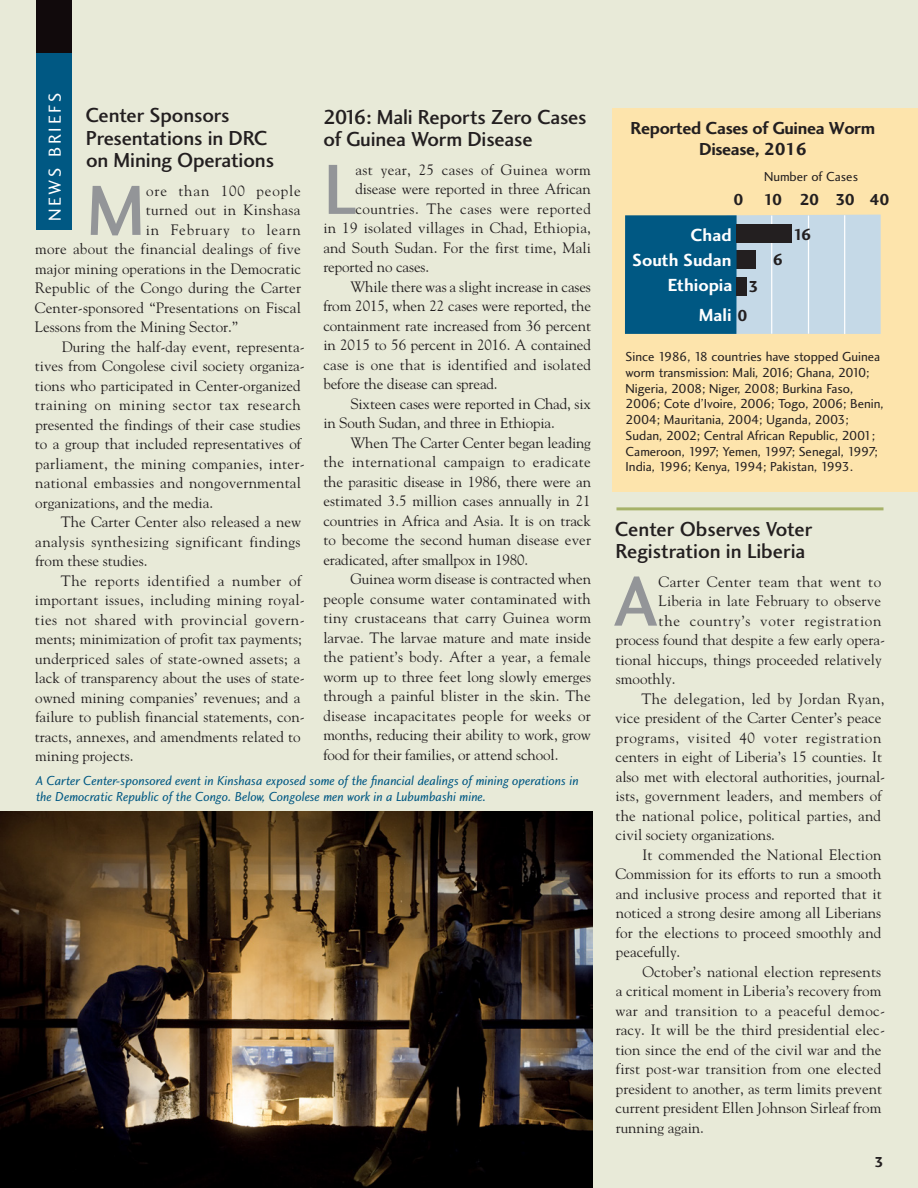
<style>
.page{position:relative;width:918px;height:1188px;background:#e8ead8}
.page>*{position:absolute;margin:0;border:0;box-sizing:border-box;transform-origin:0 0}
.New_Body{font:73.5px "Charlotte Sans Medium Plain";color:#939598}
.News_Brief_Head{font:21px/22.5px "Charlotte Sans Medium Plain";letter-spacing:-.005em;color:#231f20}
.t1{font:18.15px "Charlotte Sans Bold Plain";color:#fff}
.Subhead{font:18px/21px "Charlotte Sans Bold Plain";letter-spacing:-.02em;color:#231f20;text-align:center}
.t2{font:18px "Charlotte Sans Book Plain";letter-spacing:.15em;color:#fff}
.t3{font:16.5px "Charlotte Sans Bold Plain";letter-spacing:-.04em;color:#231f20}
.New_Body-2{font:15px/19.5px "Goudy";letter-spacing:.005em;color:#231f20;text-align:justify}
.New_Body-3{font:15px "Goudy";letter-spacing:.025em;color:#231f20}
.New_Body-4{font:15px "Goudy";letter-spacing:.05em;color:#231f20}
.New_Body-5{font:15px "Goudy";letter-spacing:.03em;color:#231f20}
.New_Body-6{font:15px "Goudy";letter-spacing:.065em;color:#231f20}
.New_Body-7{font:15px "Goudy";letter-spacing:.06em;color:#231f20}
.t4{font:15px "Charlotte Sans Bold Plain";color:#231f20}
.Blue_Box_Copy{font:13.5px/15.8px "Charlotte Sans Book Plain";color:#231f20}
.New_Caption{font:13.5px/16.2px "Charlotte Sans Book Italic Plain";color:#005883}
.s1{font-size:16.5px;color:#231f20}
</style>
<div class="page">
<div style="left:613px;top:108px;width:305px;height:383px;background:#fde4ac"></div>
<div style="left:36px;top:0;width:36px;height:63px;background:#110a0c"></div>
<div style="left:36px;top:53px;width:36px;height:177px;background:#005883"></div>
<hr style="left:616px;top:507px;width:268px;height:3px;background:#a6b268">
<img style="left:0;top:812px;width:592px;height:376px">
<div style="left:737px;top:215px;width:144px;height:119px;background:#c5d9e7"></div>
<hr style="left:808px;top:216px;width:1px;height:118px;background:#fff">
<hr style="left:771px;top:216px;width:1px;height:118px;background:#fff">
<hr style="left:844px;top:215px;width:1px;height:119px;background:#fff">
<div style="left:735px;top:251px;width:21px;height:18px;background:#231f20"></div>
<div style="left:625px;top:215px;width:112px;height:119px;background:#005883"></div>
<div style="left:737px;top:225px;width:55px;height:18px;background:#231f20"></div>
<div style="left:737px;top:277px;width:10px;height:18px;background:#231f20"></div>
<p class="t2" style="left:44px;top:221px;width:130px;rotate:-90deg">NEWS BRIEFS</p>
<p class="News_Brief_Head" style="left:85px;top:104px;width:190px">Center Sponsors<br>Presentations in DRC on Mining Operations</p>
<p class="New_Body" style="left:87px;top:167px;width:60px">M</p>
<p class="New_Body-7" style="left:146px;top:181px;width:156px">ore than 100 people</p>
<p class="New_Body-5" style="left:146px;top:201px;width:156px">turned out in Kinshasa</p>
<p class="New_Body-6" style="left:146px;top:220px;width:157px">in February to learn</p>
<p class="New_Body-2" style="left:35px;top:239px;width:267px">more about the financial dealings of five</p>
<p class="New_Body-2" style="left:35px;top:258px;width:267px">major mining operations in the Democratic</p>
<p class="New_Body-2" style="left:35px;top:278px;width:268px">Republic of the Congo during the Carter</p>
<p class="New_Body-2" style="left:35px;top:297px;width:268px">Center-sponsored “Presentations on Fiscal</p>
<p class="New_Body-2" style="left:35px;top:317px;width:204px">Lessons from the Mining Sector.”</p>
<p class="New_Body-2" style="left:35px;top:336px;width:271px;text-align:left;text-indent:27px">During the half-day event, representa&shy;tives from Congolese civil society organiza&shy;tions who participated in Center-organized training on mining sector tax research presented the findings of their case studies to a group that included representatives of parliament, the mining companies, inter&shy;national embassies and nongovernmental organizations, and the media.</p>
<p class="New_Body-2" style="left:35px;top:512px;width:268px;text-indent:26px">The Carter Center also released a new analysis synthesizing significant findings from these studies.</p>
<p class="New_Body-2" style="left:35px;top:570px;width:271px;text-align:left;text-indent:26px">The reports identified a number of important issues, including mining royal&shy;ties not shared with provincial govern&shy;ments; minimization of profit tax payments; underpriced sales of state-owned assets; a lack of transparency about the uses of state&shy;owned mining companies’ revenues; and a failure to publish financial statements, con&shy;tracts, annexes, and amendments related to mining projects.</p>
<p class="News_Brief_Head" style="left:323px;top:105px;width:265px">2016: Mali Reports Zero Cases of Guinea Worm Disease</p>
<p class="New_Body" style="left:323px;top:146px;width:34px">L</p>
<p class="New_Body-3" style="left:356px;top:160px;width:237px">ast year, 25 cases of Guinea worm</p>
<p class="New_Body-2" style="left:356px;top:179px;width:237px">disease were reported in three African</p>
<p class="New_Body-3" style="left:356px;top:199px;width:237px">countries. The cases were reported</p>
<p class="New_Body-2" style="left:323px;top:218px;width:269px">in 19 isolated villages in Chad, Ethiopia,</p>
<p class="New_Body-2" style="left:323px;top:237px;width:269px">and South Sudan. For the first time, Mali</p>
<p class="New_Body-2" style="left:323px;top:257px;width:107px">reported no cases.</p>
<p class="New_Body-2" style="left:323px;top:276px;width:269px;text-indent:27px">While there was a slight increase in cases from 2015, when 22 cases were reported, the containment rate increased from 36 percent in 2015 to 56 percent in 2016. A contained case is one that is identified and isolated before the disease can spread.</p>
<p class="New_Body-2" style="left:323px;top:393px;width:269px;text-indent:27px">Sixteen cases were reported in Chad, six in South Sudan, and three in Ethiopia.</p>
<p class="New_Body-2" style="left:323px;top:432px;width:269px;text-indent:27px">When The Carter Center began leading the international campaign to eradicate the parasitic disease in 1986, there were an estimated 3.5 million cases annually in 21 countries in Africa and Asia. It is on track to become the second human disease ever eradicated, after smallpox in 1980.</p>
<p class="New_Body-2" style="left:323px;top:569px;width:269px;text-indent:27px">Guinea worm disease is contracted when people consume water contaminated with tiny crustaceans that carry Guinea worm larvae. The larvae mature and mate inside the patient’s body. After a year, a female worm up to three feet long slowly emerges through a painful blister in the skin. The disease incapacitates people for weeks or months, reducing their ability to work, grow food for their families, or attend school.</p>
<p class="New_Caption" style="left:36px;top:772px;width:544px">A Carter Center-sponsored event in Kinshasa exposed some of the financial dealings of mining operations in the Democratic Republic of the Congo. Below, Congolese men work in a Lubumbashi mine.</p>
<p class="Subhead" style="left:631px;top:117px;width:246px">Reported Cases of Guinea Worm<br>Disease, 2016</p>
<p class="Blue_Box_Copy" style="left:764px;top:168px;width:96px">Number of Cases</p>
<p class="t3" style="left:734px;top:190px;width:158px">0 10 20 30 40</p>
<p class="t1" style="left:691px;top:224px;width:43px">Chad</p>
<p class="t1" style="left:632px;top:249px;width:101px">South Sudan</p>
<p class="t3" style="left:773px;top:250px;width:12px">6</p>
<p class="t1" style="left:668px;top:274px;width:66px">Ethiopia</p>
<p class="t3" style="left:749px;top:276px;width:12px">3</p>
<p class="t1" style="left:699px;top:304px;width:50px">Mali <span class="s1">0</span></p>
<p class="t3" style="left:794px;top:225px;width:19px">16</p>
<p class="Blue_Box_Copy" style="left:626px;top:349px;width:259px">Since 1986, 18 countries have stopped Guinea worm transmission: Mali, 2016; Ghana, 2010; Nigeria, 2008; Niger, 2008; Burkina Faso, 2006; Cote d’Ivoire, 2006; Togo, 2006; Benin, 2004; Mauritania, 2004; Uganda, 2003; Sudan, 2002; Central African Republic, 2001; Cameroon, 1997; Yemen, 1997; Senegal, 1997; India, 1996; Kenya, 1994; Pakistan, 1993.</p>
<p class="News_Brief_Head" style="left:615px;top:517px;width:199px">Center Observes Voter<br>Registration in Liberia</p>
<p class="New_Body" style="left:614px;top:557px;width:46px">A</p>
<p class="New_Body-3" style="left:659px;top:572px;width:224px">Carter Center team that went to</p>
<p class="New_Body-2" style="left:659px;top:591px;width:224px">Liberia in late February to observe</p>
<p class="New_Body-4" style="left:659px;top:611px;width:224px">the country’s voter registration</p>
<p class="New_Body-2" style="left:616px;top:630px;width:271px">process found that despite a few early opera-</p>
<p class="New_Body-2" style="left:615px;top:649px;width:268px">tional hiccups, things proceeded relatively</p>
<p class="New_Body-2" style="left:616px;top:669px;width:61px">smoothly.</p>
<p class="New_Body-2" style="left:615px;top:688px;width:272px;text-align:left;text-indent:26px">The delegation, led by Jordan Ryan, vice president of the Carter Center’s peace programs, visited 40 voter registration centers in eight of Liberia’s 15 counties. It also met with electoral authorities, journal&shy;ists, government leaders, and members of the national police, political parties, and civil society organizations.</p>
<p class="New_Body-2" style="left:615px;top:844px;width:268px;text-indent:27px">It commended the National Election Commission for its efforts to run a smooth and inclusive process and reported that it noticed a strong desire among all Liberians for the elections to proceed smoothly and peacefully.</p>
<p class="New_Body-2" style="left:615px;top:961px;width:271px;text-align:left;text-indent:27px">October’s national election represents a critical moment in Liberia’s recovery from war and transition to a peaceful democ&shy;racy. It will be the third presidential elec&shy;tion since the end of the civil war and the first post-war transition from one elected president to another, as term limits prevent current president Ellen Johnson Sirleaf from running again.</p>
<p class="t4" style="left:874px;top:1153px;width:11px">3</p>
</div>
